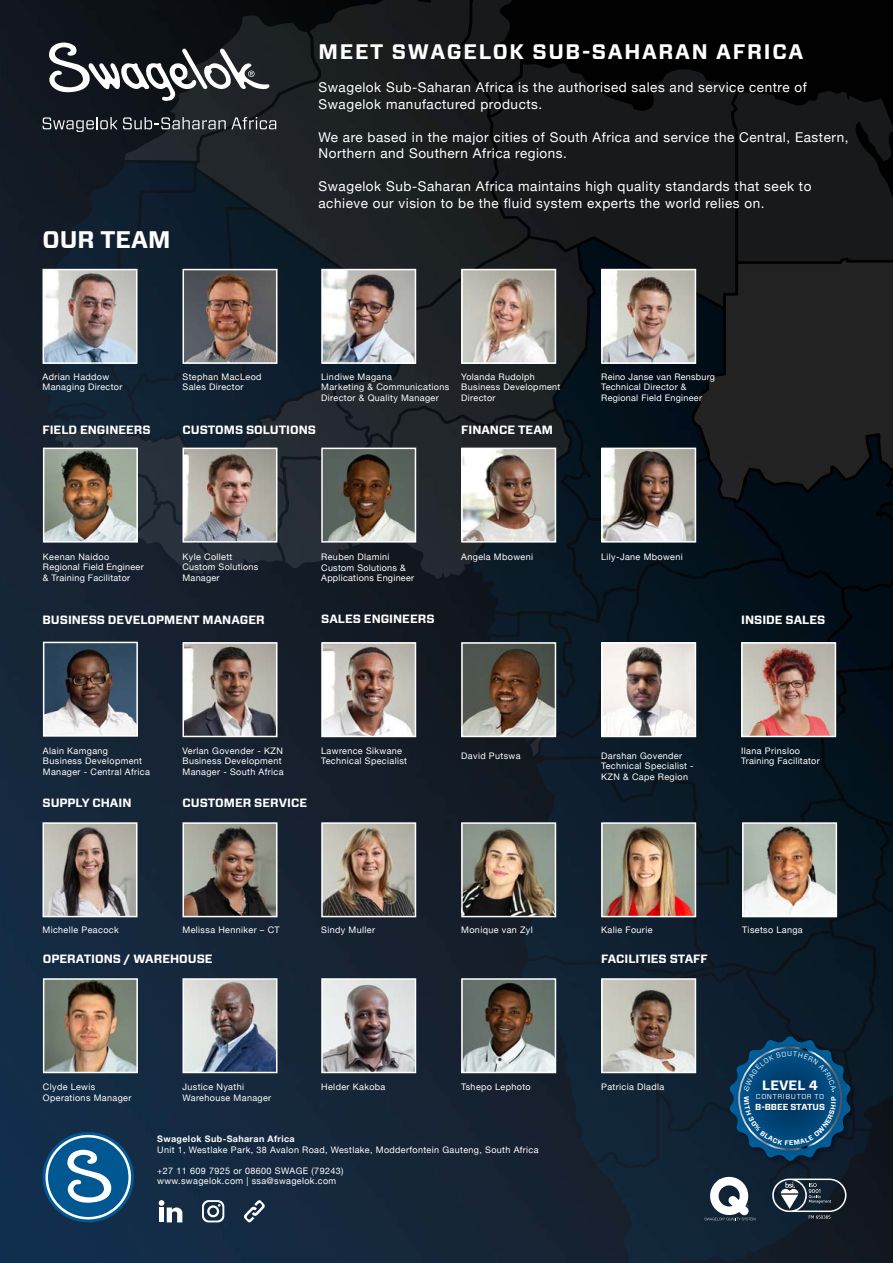
<style>
.page{position:relative;width:893px;height:1263px;background:#fff}
.page>*{position:absolute;margin:0;border:0;box-sizing:border-box;transform-origin:0 0}
.t1{font:700 24px "Forza";color:#fff}
.t2{font:700 21px "Forza";letter-spacing:.08em;color:#fff}
.t3{font:13.5px/16.5px "Helvetica Neue";letter-spacing:.04em;color:#fff}
.t4{font:700 13.5px "Forza";color:#fff}
.t5{font:700 12px "Forza";color:#fff}
.t6{font:9px/10.5px "Helvetica Neue";letter-spacing:.04em;color:#fff}
.t7{font:700 9px "Helvetica Neue";letter-spacing:.04em;color:#fff}
.t8{font:700 8.7px "Forza";color:#fff}
.t9{font:7.2px "Forza";letter-spacing:.08em;color:#fff}
</style>
<div class="page">
<img style="left:0;top:0;width:893px;height:1263px">
<svg style="left:596px;top:1223px;width:274px;height:40px;background:#12202f"></svg>
<img style="left:43px;top:0;width:850px;height:1223px">
<h1 class="t1" style="left:43px;top:224px;width:129px">OUR TEAM</h1>
<h2 class="t2" style="left:318px;top:38px;width:486px">MEET SWAGELOK SUB-SAHARAN AFRICA</h2>
<h3 class="t3" style="left:318px;top:80px;width:490px">Swagelok Sub-Saharan Africa is the authorised sales and service centre of<br>Swagelok manufactured products.</h3>
<h3 class="t3" style="left:318px;top:130px;width:532px">We are based in the major cities of South Africa and service the Central, Eastern,<br>Northern and Southern Africa regions.</h3>
<h3 class="t3" style="left:318px;top:179px;width:494px">Swagelok Sub-Saharan Africa maintains high quality standards that seek to achieve our vision to be the fluid system experts the world relies on.</h3>
<p class="t6" style="left:43px;top:372px;width:81px">Adrian Haddow<br>Managing Director</p>
<h3 class="t5" style="left:43px;top:422px;width:110px">FIELD ENGINEERS</h3>
<p class="t6" style="left:182px;top:372px;width:81px">Stephan MacLeod<br>Sales Director</p>
<p class="t6" style="left:321px;top:372px;width:130px">Lindiwe Magana<br>Marketing &amp; Communications<br>Director &amp; Quality Manager</p>
<p class="t6" style="left:461px;top:372px;width:101px">Yolanda Rudolph<br>Business Development<br>Director</p>
<h3 class="t5" style="left:182px;top:422px;width:135px">CUSTOMS SOLUTIONS</h3>
<h3 class="t5" style="left:461px;top:422px;width:93px">FINANCE TEAM</h3>
<p class="t6" style="left:601px;top:372px;width:115px">Reino Janse van Rensburg<br>Technical Director &amp;<br>Regional Field Engineer</p>
<p class="t6" style="left:43px;top:552px;width:102px">Keenan Naidoo<br>Regional Field Engineer &amp; Training Facilitator</p>
<p class="t6" style="left:182px;top:552px;width:77px">Kyle Collett<br>Custom Solutions<br>Manager</p>
<p class="t6" style="left:321px;top:552px;width:94px">Reuben Dlamini<br>Custom Solutions &amp;<br>Applications Engineer</p>
<p class="t6" style="left:461px;top:552px;width:73px">Angela Mboweni</p>
<p class="t6" style="left:601px;top:552px;width:83px">Lily-Jane Mboweni</p>
<h3 class="t5" style="left:43px;top:611px;width:224px">BUSINESS DEVELOPMENT MANAGER</h3>
<h3 class="t5" style="left:321px;top:611px;width:115px">SALES ENGINEERS</h3>
<h3 class="t5" style="left:741px;top:611px;width:86px">INSIDE SALES</h3>
<p class="t6" style="left:43px;top:746px;width:108px">Alain Kamgang<br>Business Development<br>Manager - Central Africa</p>
<h3 class="t5" style="left:43px;top:794px;width:90px">SUPPLY CHAIN</h3>
<p class="t6" style="left:182px;top:746px;width:103px">Verlan Govender - KZN<br>Business Development<br>Manager - South Africa</p>
<h3 class="t5" style="left:182px;top:794px;width:126px">CUSTOMER SERVICE</h3>
<p class="t6" style="left:321px;top:746px;width:87px">Lawrence Sikwane<br>Technical Specialist</p>
<p class="t6" style="left:461px;top:750px;width:61px">David Putswa</p>
<p class="t6" style="left:601px;top:750px;width:94px">Darshan Govender<br>Technical Specialist -<br>KZN &amp; Cape Region</p>
<p class="t6" style="left:741px;top:746px;width:80px">Ilana Prinsloo<br>Training Facilitator</p>
<p class="t6" style="left:43px;top:925px;width:78px">Michelle Peacock</p>
<p class="t6" style="left:182px;top:925px;width:99px">Melissa Henniker – CT</p>
<p class="t6" style="left:321px;top:925px;width:55px">Sindy Muller</p>
<p class="t6" style="left:461px;top:925px;width:73px">Monique van Zyl</p>
<p class="t6" style="left:601px;top:925px;width:53px">Kalie Fourie</p>
<p class="t6" style="left:742px;top:925px;width:62px">Tisetso Langa</p>
<h3 class="t5" style="left:43px;top:950px;width:171px">OPERATIONS / WAREHOUSE</h3>
<h3 class="t5" style="left:601px;top:950px;width:108px">FACILITIES STAFF</h3>
<p class="t6" style="left:43px;top:1082px;width:90px">Clyde Lewis<br>Operations Manager</p>
<p class="t6" style="left:182px;top:1082px;width:63px">Justice Nyathi</p>
<p class="t6" style="left:601px;top:1082px;width:65px">Patricia Dladla</p>
<p class="t6" style="left:182px;top:1093px;width:90px">Warehouse Manager</p>
<p class="t6" style="left:321px;top:1082px;width:66px">Helder Kakoba</p>
<p class="t6" style="left:461px;top:1082px;width:71px">Tshepo Lephoto</p>
<p class="t7" style="left:157px;top:1132px;width:139px">Swagelok Sub-Saharan Africa</p>
<p class="t6" style="left:157px;top:1145px;width:383px">Unit 1, Westlake Park, 38 Avalon Road, Westlake, Modderfontein Gauteng, South Africa</p>
<p class="t6" style="left:157px;top:1166px;width:188px">+27 11 609 7925 or 08600 SWAGE (79243) www.swagelok.com | ssa@swagelok.com</p>
<h3 class="t4" style="left:762px;top:1077px;width:57px">LEVEL 4</h3>
<p class="t9" style="left:756px;top:1091px;width:70px">CONTRIBUTOR TO</p>
<p class="t8" style="left:755px;top:1101px;width:71px">B-BBEE STATUS</p>
</div>
